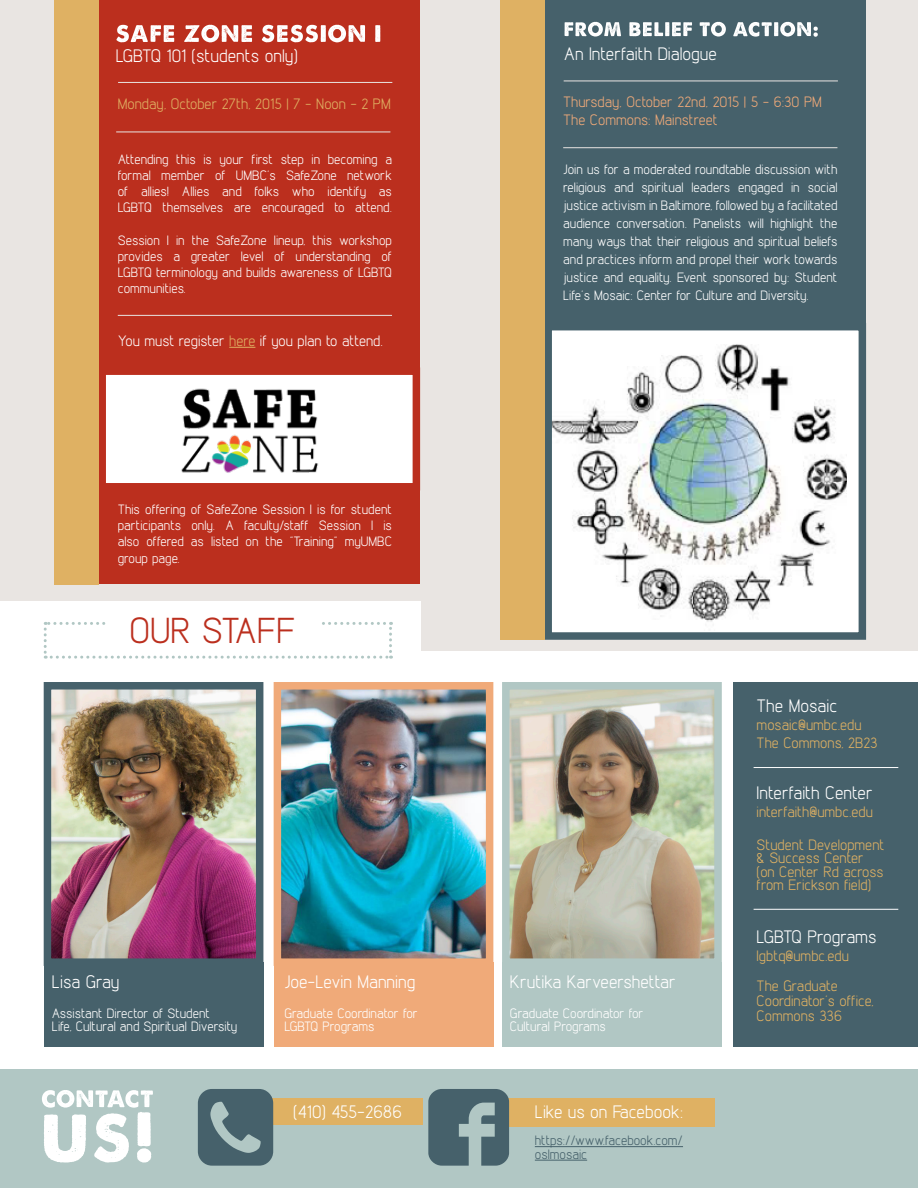
<style>
.page{position:relative;width:918px;height:1188px;background:#e9e5e2}
.page>*{position:absolute;margin:0;border:0;box-sizing:border-box;transform-origin:0 0}
.t1{font:36px "Lintel";color:#bb2f1e}
.t2{font:18px "Lintel";color:#fff}
.t3{font:15px/13.5px "Lintel";color:#dfb163}
.t4{font:15px "Lintel";color:#f0aa79}
.t5{font:15px "Lintel";color:#fff}
.t6{font:13.5px/16.2px "Lintel";color:#fff;text-align:justify}
.t7{font:13.5px/13.5px "Lintel";letter-spacing:-.005em;color:#46616b}
.s1{color:#dfb163}
</style>
<div class="page">
<div style="left:544px;top:0;width:322px;height:325px;background:#46616b"></div>
<svg style="left:565px;top:22px;width:253px;height:15px"></svg>
<hr style="left:564px;top:81px;width:274px;height:1px;background:#e9e5e2">
<hr style="left:563px;top:147px;width:274px;height:1px;background:#e9e5e2">
<div style="left:548px;top:327px;width:314px;height:309px;background:#fff"></div>
<img style="left:553px;top:344px;width:294px;height:278px">
<div style="left:544px;top:323px;width:322px;height:317px;border:8px solid #46616b"></div>
<div style="left:98px;top:0;width:322px;height:370px;background:#bb2f1e"></div>
<hr style="left:118px;top:82px;width:274px;height:1px;background:#e9e5e2">
<hr style="left:116px;top:132px;width:274px;height:1px;background:#e9e5e2">
<svg style="left:116px;top:25px;width:264px;height:17px"></svg>
<hr style="left:118px;top:315px;width:274px;height:1px;background:#e9e5e2">
<svg style="left:229px;top:347px;width:26px;height:1px"></svg>
<div style="left:98px;top:367px;width:322px;height:124px;background:#fff;border:8px solid #bb2f1e"></div>
<img style="left:167px;top:388px;width:168px;height:100px">
<div style="left:98px;top:489px;width:322px;height:95px;background:#bb2f1e"></div>
<div style="left:0;top:651px;width:918px;height:537px;background:#fff"></div>
<img style="left:53px;top:691px;width:201px;height:266px">
<div style="left:44px;top:682px;width:219px;height:284px;border:8px solid #46616b"></div>
<img style="left:511px;top:691px;width:202px;height:266px">
<div style="left:502px;top:682px;width:220px;height:284px;border:8px solid #b1c7c4"></div>
<img style="left:283px;top:691px;width:201px;height:266px">
<div style="left:274px;top:682px;width:219px;height:284px;border:8px solid #f0aa79"></div>
<div style="left:44px;top:962px;width:219px;height:85px;background:#46616b"></div>
<div style="left:274px;top:962px;width:219px;height:85px;background:#f0aa79"></div>
<div style="left:502px;top:962px;width:220px;height:85px;background:#b1c7c4"></div>
<div style="left:0;top:602px;width:420px;height:76px;background:#fff"></div>
<svg style="left:44px;top:622px;width:348px;height:37px"></svg>
<div style="left:108px;top:614px;width:212px;height:37px;background:#fff"></div>
<div style="left:733px;top:682px;width:185px;height:365px;background:#46616b"></div>
<div style="left:0;top:1069px;width:918px;height:119px;background:#b1c7c4"></div>
<svg style="left:42px;top:1090px;width:111px;height:73px"></svg>
<div style="left:262px;top:1099px;width:161px;height:26px;background:#dfb163"></div>
<div style="left:501px;top:1099px;width:214px;height:28px;background:#dfb163"></div>
<hr style="left:535px;top:1146px;width:148px;height:1px;background:#46616b">
<hr style="left:535px;top:1160px;width:52px;height:1px;background:#46616b">
<svg style="left:198px;top:1089px;width:75px;height:77px"></svg>
<svg style="left:428px;top:1089px;width:81px;height:77px"></svg>
<hr style="left:754px;top:767px;width:144px;height:1px;background:#fff">
<hr style="left:754px;top:909px;width:144px;height:1px;background:#fff">
<div style="left:54px;top:0;width:44px;height:585px;background:#dfb163"></div>
<div style="left:500px;top:0;width:44px;height:640px;background:#dfb163"></div>
<p class="t2" style="left:116px;top:44px;width:184px">LGBTQ 101 (students only)</p>
<p class="t3" style="left:118px;top:96px;width:275px">Monday, October 27th, 2015 | 7 - Noon - 2 PM</p>
<p class="t6" style="left:118px;top:151px;width:276px">Attending this is your first step in becoming a formal member of UMBC’s SafeZone network of allies! Allies and folks who identify as LGBTQ themselves are encouraged to attend.</p>
<p class="t6" style="left:118px;top:232px;width:276px">Session I in the SafeZone lineup, this workshop provides a greater level of understanding of LGBTQ terminology and builds awareness of LGBTQ communities.</p>
<p class="t5" style="left:118px;top:331px;width:267px">You must register <span class="s1">here</span> if you plan to attend.</p>
<p class="t6" style="left:118px;top:501px;width:276px">This offering of SafeZone Session I is for student participants only. A faculty/staff Session I is also offered as listed on the “Training” myUMBC group page.</p>
<p class="t1" style="left:130px;top:607px;width:167px">OUR STAFF</p>
<p class="t2" style="left:52px;top:970px;width:69px">Lisa Gray</p>
<p class="t6" style="left:52px;top:1006px;width:187px;line-height:13.5px">Assistant Director of Student<br>Life, Cultural and Spiritual Diversity</p>
<p class="t2" style="left:284px;top:970px;width:133px">Joe-Levin Manning</p>
<p class="t6" style="left:284px;top:1006px;width:135px;line-height:13.5px">Graduate Coordinator for<br>LGBTQ Programs</p>
<p class="t2" style="left:564px;top:42px;width:155px">An Interfaith Dialogue</p>
<p class="t4" style="left:563px;top:92px;width:260px">Thursday, October 22nd, 2015 | 5 - 6:30 PM</p>
<p class="t4" style="left:563px;top:110px;width:156px">The Commons: Mainstreet</p>
<p class="t6" style="left:563px;top:159px;width:276px;line-height:18px">Join us for a moderated roundtable discussion with religious and spiritual leaders engaged in social justice activism in Baltimore, followed by a facilitated audience conversation. Panelists will highlight the many ways that their religious and spiritual beliefs and practices inform and propel their work towards justice and equality. Event sponsored by: Student Life’s Mosaic: Center for Culture and Diversity.</p>
<p class="t2" style="left:510px;top:970px;width:167px">Krutika Karveershettar</p>
<p class="t6" style="left:510px;top:1006px;width:135px;line-height:13.5px">Graduate Coordinator for<br>Cultural Programs</p>
<p class="t2" style="left:757px;top:694px;width:82px">The Mosaic</p>
<p class="t3" style="left:757px;top:716px;width:122px;line-height:18px">mosaic@umbc.edu<br>The Commons, 2B23</p>
<p class="t2" style="left:757px;top:781px;width:118px">Interfaith Center</p>
<p class="t3" style="left:757px;top:804px;width:118px">interfaith@umbc.edu</p>
<p class="t3" style="left:757px;top:837px;width:129px">Student Development &amp; Success Center (on Center Rd across from Erickson field)</p>
<p class="t2" style="left:757px;top:925px;width:122px">LGBTQ Programs</p>
<p class="t3" style="left:757px;top:949px;width:94px">lgbtq@umbc.edu</p>
<p class="t3" style="left:757px;top:978px;width:119px;line-height:15px">The Graduate<br>Coordinator’s office,<br>Commons 336</p>
<p class="t2" style="left:293px;top:1100px;width:110px">(410) 455-2686</p>
<p class="t2" style="left:535px;top:1100px;width:150px">Like us on Facebook:</p>
<p class="t7" style="left:535px;top:1133px;width:150px">https://www.facebook.com/ oslmosaic</p>
</div>
